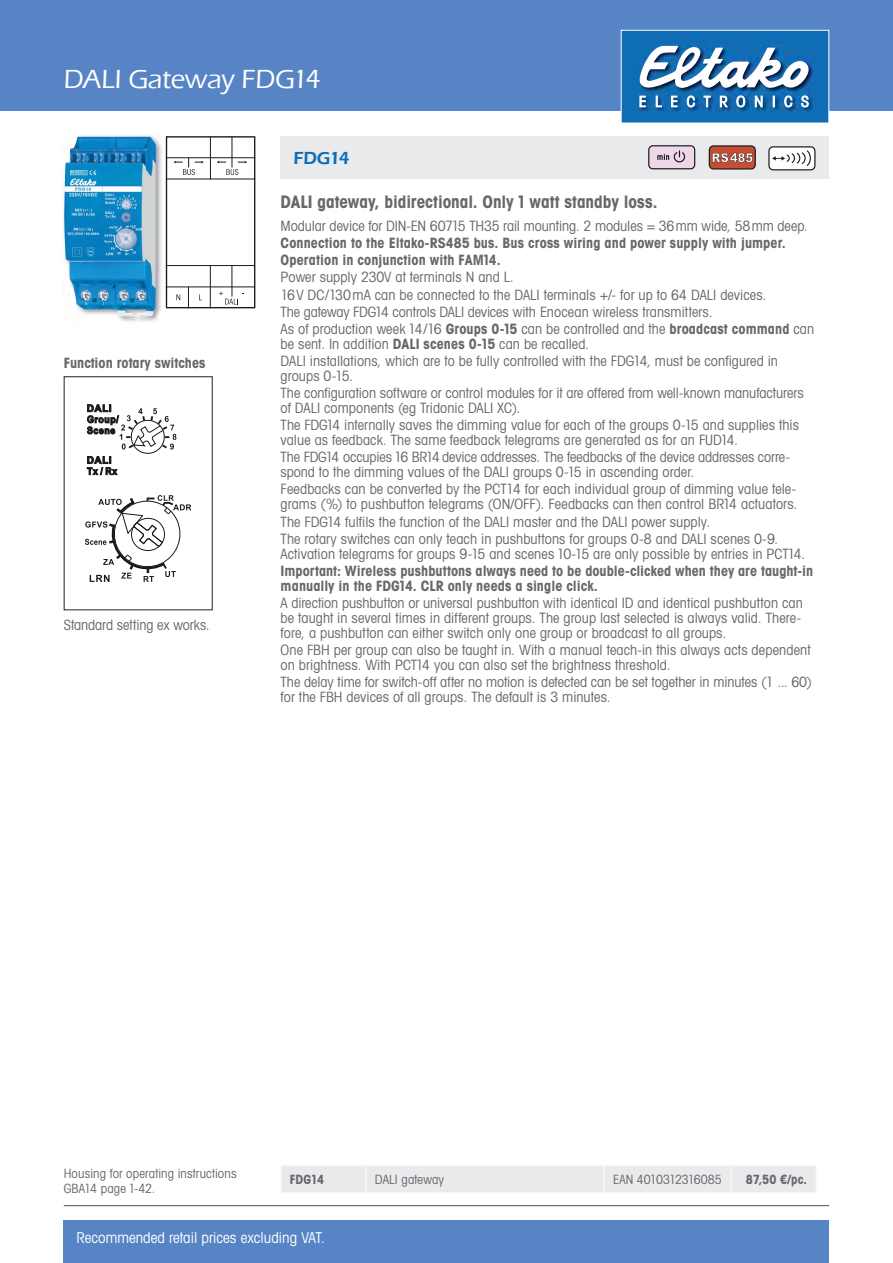
<style>
.page{position:relative;width:893px;height:1263px;background:#fff}
.page>*{position:absolute;margin:0;border:0;box-sizing:border-box;transform-origin:0 0}
.t1{font:500 27px "Eras ITC";letter-spacing:-.01em;color:#fff}
.t2{font:600 18px "Eras ITC";letter-spacing:-.045em;color:#0e6db5}
.t3{font:700 condensed 17.25px "Avant Garde";color:#68676c}
.t4{font:condensed 15px "Avant Garde";color:#fff}
.t5{font:condensed 14.25px/17.1px "Avant Garde";color:#68676c}
.t6{font:700 condensed 14.25px/17.1px "Avant Garde";color:#68676c}
.t7{font:condensed 12.75px/15.3px "Avant Garde";letter-spacing:.01em;color:#68676c}
.t8{font:700 condensed 12.75px "Avant Garde";letter-spacing:.005em;color:#68676c}
.s1{font-weight:700}
</style>
<div class="page">
<div style="left:0;top:0;width:893px;height:111px;background:#5684c4"></div>
<div style="left:166px;top:136px;width:89px;height:172px;border:1px solid #1a1b1f"></div>
<hr style="left:166px;top:179px;width:89px;height:1px;background:#1a1b1f">
<hr style="left:166px;top:265px;width:89px;height:1px;background:#1a1b1f">
<svg style="left:210px;top:137px;width:1px;height:42px"></svg>
<hr style="left:166px;top:157px;width:89px;height:1px;background:#1a1b1f">
<hr style="left:166px;top:287px;width:89px;height:1px;background:#1a1b1f">
<svg style="left:188px;top:288px;width:1px;height:20px"></svg>
<svg style="left:210px;top:266px;width:1px;height:42px"></svg>
<svg style="left:176px;top:294px;width:4px;height:6px"></svg>
<svg style="left:173px;top:158px;width:31px;height:17px"></svg>
<svg style="left:226px;top:169px;width:12px;height:6px"></svg>
<svg style="left:219px;top:265px;width:25px;height:39px"></svg>
<hr style="left:232px;top:137px;width:1px;height:30px;background:#1a1b1f">
<svg style="left:238px;top:161px;width:9px;height:2px"></svg>
<svg style="left:217px;top:161px;width:9px;height:2px"></svg>
<img style="left:77px;top:136px;width:86px;height:187px">
<img style="left:64px;top:137px;width:92px;height:180px">
<svg style="left:87px;top:405px;width:89px;height:70px"></svg>
<svg style="left:85px;top:495px;width:106px;height:87px"></svg>
<div style="left:64px;top:1220px;width:765px;height:43px;background:#5684c4"></div>
<div style="left:281px;top:136px;width:548px;height:43px;background:#e9eaeb"></div>
<div style="left:649px;top:146px;width:46px;height:23px;background:#f0d7e8;border-radius:4px"></div>
<div style="left:648px;top:145px;width:47px;height:24px;border:1px solid #1a1b1f;border-radius:4px"></div>
<svg style="left:657px;top:150px;width:29px;height:13px"></svg>
<svg style="left:709px;top:145px;width:47px;height:25px"></svg>
<div style="left:769px;top:147px;width:46px;height:23px;background:#fff;border-radius:4px"></div>
<div style="left:768px;top:146px;width:47px;height:24px;border:1px solid #1a1b1f;border-radius:4px"></div>
<svg style="left:772px;top:150px;width:39px;height:16px"></svg>
<hr style="left:64px;top:1205px;width:765px;height:1px;background:#504e53">
<div style="left:281px;top:1166px;width:84px;height:27px;background:#e9eaeb"></div>
<div style="left:281px;top:1165px;width:85px;height:28px;border:1px solid #f6f7f8"></div>
<div style="left:366px;top:1166px;width:237px;height:27px;background:#e9eaeb"></div>
<div style="left:366px;top:1165px;width:238px;height:28px;border:1px solid #f6f7f8"></div>
<div style="left:604px;top:1166px;width:127px;height:27px;background:#e9eaeb"></div>
<div style="left:604px;top:1165px;width:127px;height:28px;border:1px solid #f6f7f8"></div>
<div style="left:732px;top:1166px;width:84px;height:27px;background:#e9eaeb"></div>
<div style="left:731px;top:1165px;width:85px;height:28px;border:1px solid #f6f7f8"></div>
<div style="left:621px;top:30px;width:208px;height:93px;background:#0e6db5"></div>
<div style="left:621px;top:30px;width:208px;height:93px;border:1px solid #fff"></div>
<img style="left:639px;top:57px;width:174px;height:55px">
<img style="left:639px;top:46px;width:170px;height:62px">
<h1 class="t1" style="left:64px;top:64px;width:258px">DALI Gateway FDG14</h1>
<p class="t6" style="left:64px;top:355px;width:143px">Function rotary switches</p>
<p class="t5" style="left:64px;top:618px;width:148px">Standard setting ex works.</p>
<p class="t2" style="left:293px;top:147px;width:58px">FDG14</p>
<p class="t3" style="left:281px;top:195px;width:378px">DALI gateway, bidirectional. Only 1 watt standby loss.</p>
<p class="t5" style="left:281px;top:219px;width:529px">Modular device for DIN-EN 60715 TH35 rail mounting. 2 modules = 36mm wide, 58mm deep.</p>
<p class="t6" style="left:281px;top:236px;width:507px">Connection to the Eltako-RS485 bus. Bus cross wiring and power supply with jumper.<br>Operation in conjunction with FAM14.</p>
<p class="t5" style="left:281px;top:270px;width:535px">Power supply 230V at terminals N and L.<br>16V DC/130mA can be connected to the DALI terminals +/- for up to 64 DALI devices.<br>The gateway FDG14 controls DALI devices with Enocean wireless transmitters.<br>As of production week 14/16 <span class="s1">Groups 0-15</span> can be controlled and the <span class="s1">broadcast command</span> can</p>
<p class="t5" style="left:281px;top:337px;width:499px">be sent. In addition <span class="s1">DALI scenes 0-15</span> can be recalled.<br>DALI installations, which are to be fully controlled with the FDG14, must be configured in</p>
<p class="t5" style="left:281px;top:369px;width:525px">groups 0-15.<br>The configuration software or control modules for it are offered from well-known manufacturers</p>
<p class="t5" style="left:281px;top:401px;width:520px">of DALI components (eg Tridonic DALI XC).<br>The FDG14 internally saves the dimming value for each of the groups 0-15 and supplies this</p>
<p class="t5" style="left:281px;top:433px;width:511px">value as feedback. The same feedback telegrams are generated as for an FUD14.<br>The FDG14 occupies 16 BR14 device addresses. The feedbacks of the device addresses corre-</p>
<p class="t5" style="left:281px;top:465px;width:517px">spond to the dimming values of the DALI groups 0-15 in ascending order.<br>Feedbacks can be converted by the PCT14 for each individual group of dimming value tele-</p>
<p class="t5" style="left:281px;top:497px;width:518px">grams (%) to pushbutton telegrams (ON/OFF). Feedbacks can then control BR14 actuators.<br>The FDG14 fulfils the function of the DALI master and the DALI power supply.<br>The rotary switches can only teach in pushbuttons for groups 0-8 and DALI scenes 0-9.</p>
<p class="t5" style="left:281px;top:546px;width:526px">Activation telegrams for groups 9-15 and scenes 10-15 are only possible by entries in PCT14.</p>
<p class="t6" style="left:281px;top:564px;width:534px;line-height:15px">Important: Wireless pushbuttons always need to be double-clicked when they are taught-in manually in the FDG14. CLR only needs a single click.</p>
<p class="t5" style="left:281px;top:597px;width:524px;line-height:15px;text-align:justify">A direction pushbutton or universal push button with identical ID and identical pushbutton can be taught in several times in different groups. The group last selected is always valid. There&shy;fore, a pushbutton can either switch only one group or broadcast to all groups.</p>
<p class="t5" style="left:281px;top:644px;width:531px;line-height:15px">One FBH per group can also be taught in. With a manual teach-in this always acts dependent on brightness. With PCT14 you can also set the brightness threshold.</p>
<p class="t5" style="left:281px;top:676px;width:533px;line-height:15px">The delay time for switch-off after no motion is detected can be set together in minutes (1 ... 60) for the FBH devices of all groups. The default is 3 minutes.</p>
<p class="t7" style="left:64px;top:1167px;width:174px">Housing for operating instructions<br>GBA14 page 1-42.</p>
<p class="t8" style="left:290px;top:1175px;width:36px">FDG14</p>
<p class="t7" style="left:375px;top:1173px;width:71px">DALI gateway</p>
<p class="t7" style="left:613px;top:1173px;width:110px">EAN 4010312316085</p>
<p class="t8" style="left:746px;top:1175px;width:63px">87,50 €/pc.</p>
<p class="t4" style="left:77px;top:1232px;width:250px">Recommended retail prices excluding VAT.</p>
</div>
